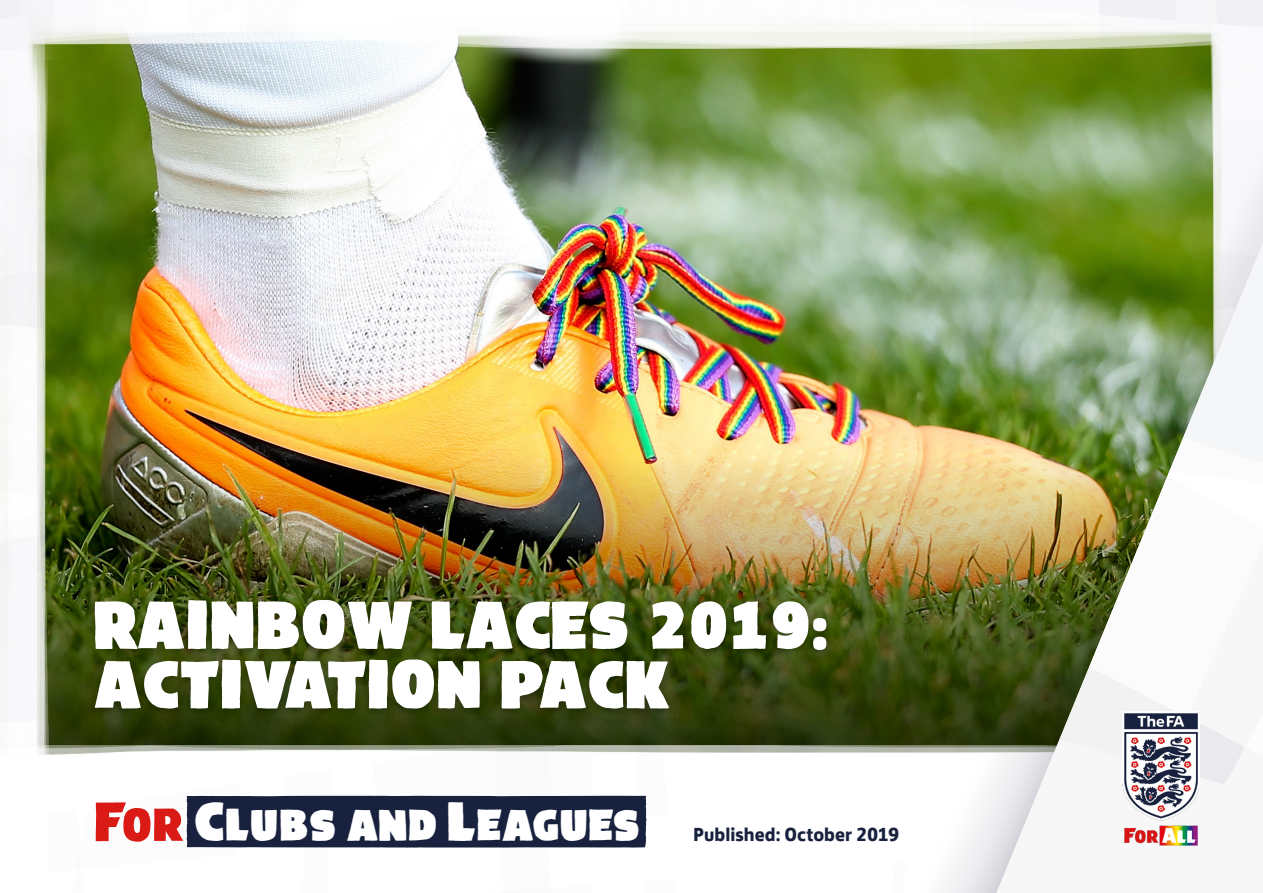
<style>
.page{position:relative;width:1263px;height:893px;background:#fff}
.page>*{position:absolute;margin:0;border:0;box-sizing:border-box;transform-origin:0 0}
.t1{font:59.55px/59.6px "FA Brush";letter-spacing:-.01em;color:#fff}
.t2{font:48.45px "FA Brush";letter-spacing:-.02em;color:#fff}
.t3{font:700 19.5px "FS Jack";color:#18223e}
.s1{font-family:"FS Jack Poster"}
</style>
<div class="page">
<img style="left:0;top:0;width:1263px;height:707px">
<img style="left:0;top:707px;width:848px;height:135px">
<img style="left:848px;top:31px;width:415px;height:862px">
<svg style="left:996px;top:784px;width:267px;height:90px"></svg>
<svg style="left:996px;top:874px;width:267px;height:19px"></svg>
<img style="left:996px;top:243px;width:267px;height:541px">
<img style="left:1123px;top:711px;width:76px;height:136px">
<div style="left:88px;top:596px;width:744px;height:121px;background:#000;opacity:.3"></div>
<svg style="left:96px;top:796px;width:551px;height:52px;background:#3d374e"></svg>
<p class="t1" style="left:94px;top:600px;width:737px">RAINBOW LACES 2019<span class="s1">:<br></span>ACTIVATION PACK</p>
<p class="t2" style="left:194px;top:801px;width:447px">Clubs and Leagues</p>
<p class="t3" style="left:693px;top:818px;width:208px">Published: October 2019</p>
</div>
